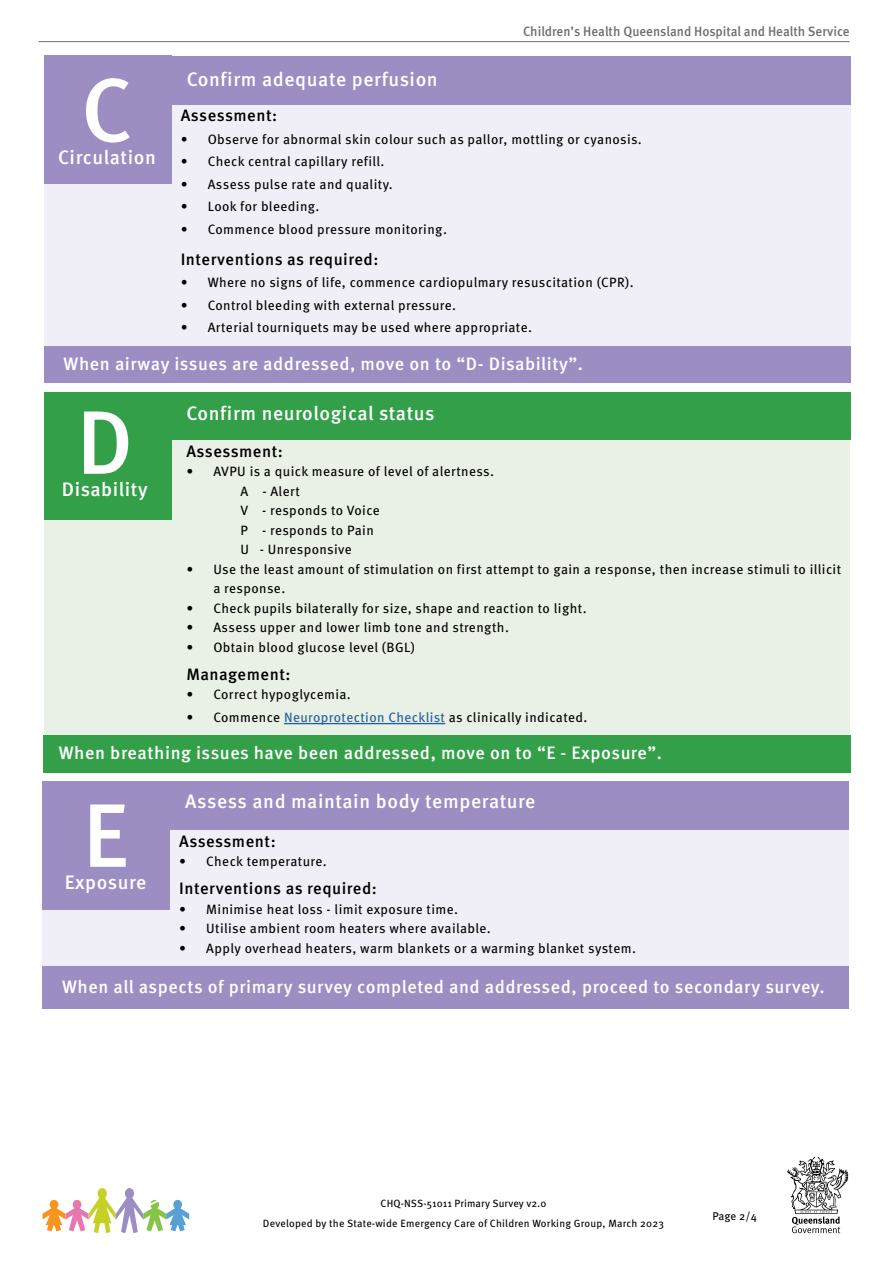
<style>
.page{position:relative;width:893px;height:1263px;background:#fff}
.page>*{position:absolute;margin:0;border:0;box-sizing:border-box;transform-origin:0 0}
.t1{font:500 90px "Meta OT";color:#fff}
.t2{font:500 19.5px "Meta OT";letter-spacing:.03em;color:#fff}
.t3{font:500 18px "Meta OT";letter-spacing:.03em;color:#fff}
.t4{font:500 16.5px "Meta OT";letter-spacing:.03em;color:#000}
.t5{font:13.5px/19.5px "Meta OT";letter-spacing:.03em;color:#000}
.t6{font:500 13.5px "Meta OT";color:#6d6e71;scale:.96 1}
.t7{font:11.25px "Meta OT";color:#000}
.t8{font:10.5px/20.4px "Meta OT";letter-spacing:.015em;color:#000;text-align:center}
.s1{color:#215e9e}
</style>
<div class="page">
<hr style="left:39px;top:41px;width:811px;height:1px;background:#6d6e71">
<svg style="left:43px;top:1188px;width:146px;height:45px"></svg>
<svg style="left:787px;top:1156px;width:61px;height:77px"></svg>
<div style="left:44px;top:105px;width:806px;height:253px;background:#f0eff7"></div>
<div style="left:44px;top:346px;width:806px;height:37px;background:#9c8dc3"></div>
<div style="left:44px;top:56px;width:127px;height:128px;background:#9c8dc3"></div>
<div style="left:44px;top:56px;width:806px;height:49px;background:#9c8dc3"></div>
<div style="left:44px;top:423px;width:806px;height:320px;background:#e9f0e5"></div>
<div style="left:44px;top:392px;width:806px;height:47px;background:#33a049"></div>
<hr style="left:284px;top:723px;width:161px;height:1px;background:#215e9e">
<div style="left:44px;top:392px;width:128px;height:128px;background:#33a049"></div>
<div style="left:43px;top:735px;width:807px;height:38px;background:#33a049"></div>
<div style="left:43px;top:830px;width:806px;height:178px;background:#f0eff7"></div>
<div style="left:43px;top:966px;width:805px;height:42px;background:#9c8dc3"></div>
<div style="left:43px;top:781px;width:127px;height:128px;background:#9c8dc3"></div>
<div style="left:43px;top:781px;width:806px;height:49px;background:#9c8dc3"></div>
<h1 class="t1" style="left:81px;top:55px;width:53px">C</h1>
<h2 class="t2" style="left:58px;top:145px;width:99px">Circulation</h2>
<h2 class="t2" style="left:187px;top:67px;width:253px">Confirm adequate perfusion</h2>
<p class="t6" style="left:523px;top:23px;width:342px">Children’s Health Queensland Hospital and Health Service</p>
<p class="t4" style="left:181px;top:105px;width:98px">Assessment:</p>
<p class="t5" style="left:181px;top:130px;width:463px">• Observe for abnormal skin colour such as pallor, mottling or cyanosis.</p>
<p class="t5" style="left:181px;top:152px;width:205px">• Check central capillary refill.</p>
<p class="t5" style="left:181px;top:175px;width:214px">• Assess pulse rate and quality.</p>
<p class="t5" style="left:181px;top:197px;width:140px">• Look for bleeding.</p>
<p class="t5" style="left:181px;top:220px;width:268px">• Commence blood pressure monitoring.</p>
<p class="t4" style="left:181px;top:249px;width:199px">Interventions as required:</p>
<p class="t5" style="left:181px;top:273px;width:454px">• Where no signs of life, commence cardiopulmary resuscitation (CPR).</p>
<p class="t5" style="left:181px;top:296px;width:277px">• Control bleeding with external pressure.</p>
<p class="t5" style="left:181px;top:318px;width:353px">• Arterial tourniquets may be used where appropriate.</p>
<h3 class="t3" style="left:64px;top:352px;width:521px">When airway issues are addressed, move on to “D- Disability”.</h3>
<h1 class="t1" style="left:76px;top:387px;width:58px">D</h1>
<h2 class="t2" style="left:186px;top:401px;width:250px">Confirm neurological status</h2>
<p class="t4" style="left:186px;top:441px;width:98px">Assessment:</p>
<p class="t5" style="left:240px;top:462px;width:255px;text-indent:-54px">• AVPU is a quick measure of level of alertness.<br>A - Alert<br>V - responds to Voice<br>P - responds to Pain<br>U - Unresponsive</p>
<p class="t5" style="left:213px;top:560px;width:629px;text-indent:-27px">• Use the least amount of stimulation on first attempt to gain a response, then increase stimuli to illicit a response.</p>
<p class="t5" style="left:186px;top:599px;width:402px">• Check pupils bilaterally for size, shape and reaction to light.</p>
<p class="t5" style="left:186px;top:618px;width:324px">• Assess upper and lower limb tone and strength.</p>
<p class="t5" style="left:186px;top:638px;width:230px">• Obtain blood glucose level (BGL)</p>
<p class="t4" style="left:186px;top:664px;width:106px">Management:</p>
<p class="t5" style="left:186px;top:685px;width:166px">• Correct hypoglycemia.</p>
<p class="t5" style="left:186px;top:708px;width:403px">• Commence <span class="s1">Neuroprotection Checklist</span> as clinically indicated.</p>
<h2 class="t2" style="left:62px;top:477px;width:87px">Disability</h2>
<h3 class="t3" style="left:59px;top:741px;width:605px">When breathing issues have been addressed, move on to “E - Exposure”.</h3>
<h1 class="t1" style="left:83px;top:780px;width:47px">E</h1>
<h2 class="t2" style="left:65px;top:870px;width:83px">Exposure</h2>
<h2 class="t2" style="left:185px;top:789px;width:352px">Assess and maintain body temperature</h2>
<p class="t4" style="left:179px;top:830px;width:98px">Assessment:</p>
<p class="t5" style="left:179px;top:852px;width:149px">• Check temperature.</p>
<p class="t4" style="left:179px;top:878px;width:199px">Interventions as required:</p>
<p class="t5" style="left:179px;top:899px;width:281px">• Minimise heat loss - limit exposure time.</p>
<p class="t5" style="left:179px;top:919px;width:313px">• Utilise ambient room heaters where available.</p>
<p class="t5" style="left:179px;top:938px;width:458px">• Apply overhead heaters, warm blankets or a warming blanket system.</p>
<h3 class="t3" style="left:62px;top:975px;width:764px">When all aspects of primary survey completed and addressed, proceed to secondary survey.</h3>
<p class="t8" style="left:263px;top:1193px;width:403px">CHQ-NSS-51011 Primary Survey v2.0<br>Developed by the State-wide Emergency Care of Children Working Group, March 2023</p>
<p class="t7" style="left:712px;top:1210px;width:46px">Page 2/4</p>
</div>
